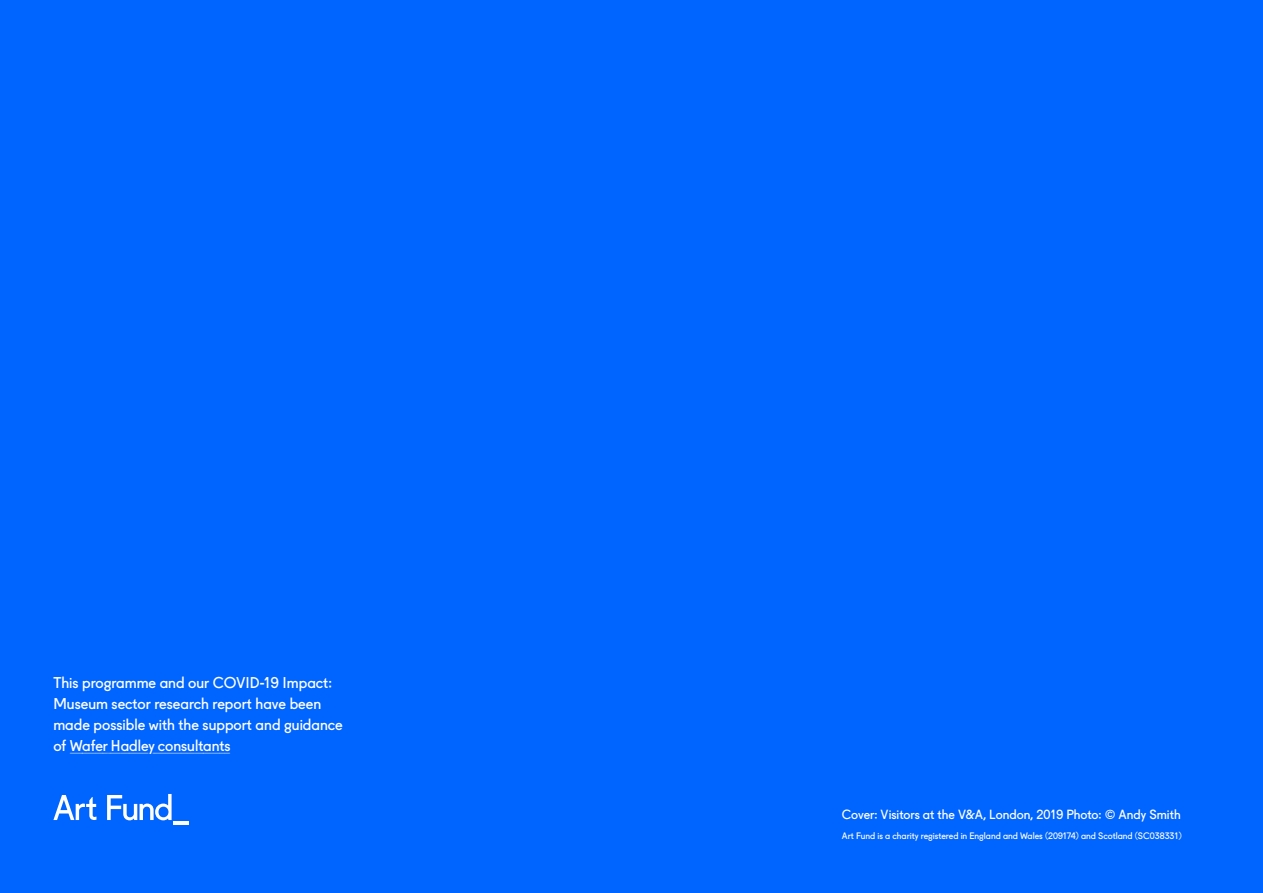
<style>
.page{position:relative;width:1263px;height:893px;background:#0064ff}
.page>*{position:absolute;margin:0;border:0;box-sizing:border-box;transform-origin:0 0}
.t1{font:15px/21px "Fugue Art Fund";color:#fff}
.t2{font:15px "Fugue Art Fund Underscore";color:#fff}
.t3{font:12.75px "Fugue Art Fund";color:#fff}
.t4{font:9px "Fugue Art Fund";color:#fff}
.s1{font-family:"Fugue Art Fund"}
</style>
<div class="page">
<svg style="left:53px;top:795px;width:43px;height:25px"></svg>
<svg style="left:107px;top:794px;width:65px;height:26px"></svg>
<hr style="left:173px;top:821px;width:16px;height:3px;background:#fff">
<p class="t1" style="left:53px;top:670px;width:291px">This programme and our COVID-19 Impact:<br>Museum sector research report have been made possible with the support and guidance</p>
<p class="t2" style="left:53px;top:733px;width:179px"><span class="s1">of</span> Wafer Hadley consultants</p>
<p class="t3" style="left:842px;top:804px;width:340px">Cover: Visitors at the V&amp;A, London, 2019 Photo: © Andy Smith</p>
<p class="t4" style="left:842px;top:828px;width:341px">Art Fund is a charity registered in England and Wales (209174) and Scotland (SC038331)</p>
</div>
